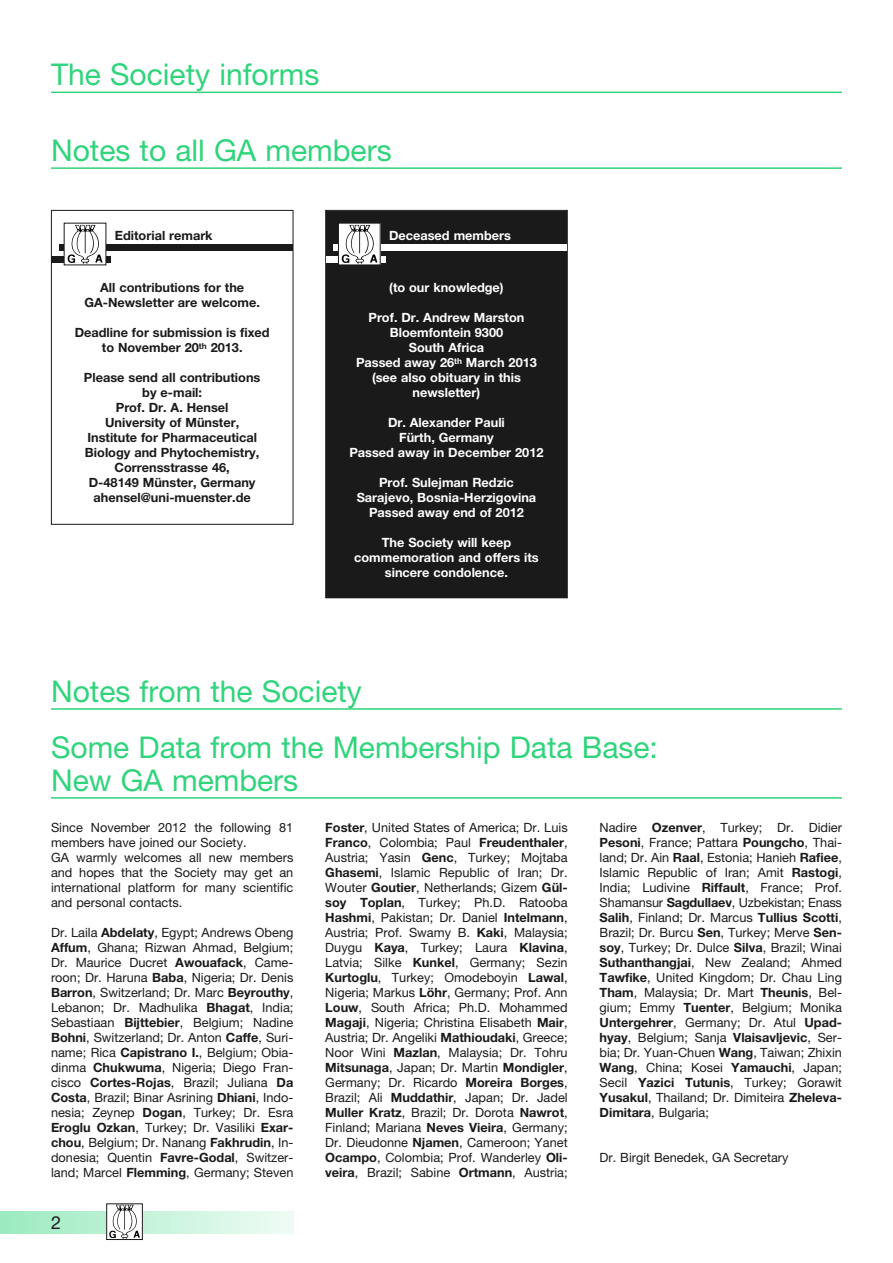
<style>
.page{position:relative;width:893px;height:1263px;background:#fff}
.page>*{position:absolute;margin:0;border:0;box-sizing:border-box;transform-origin:0 0}
.t1{font:30px/55.9px "Helvetica Neue LT Std";color:#2fd47b}
.t2{font:18px "Helvetica Neue LT Std";color:#1b1a1b}
.t3{font:12.75px/15px "Helvetica Neue LT Std";color:#1b1a1b;text-align:justify}
.t4{font:700 12.75px/15px "Helvetica Neue LT Std";color:#fff;text-align:center}
.t5{font:700 12.75px/15px "Helvetica Neue LT Std";color:#1b1a1b;text-align:center}
.s1{font-weight:700}
</style>
<div class="page">
<svg style="left:0;top:1212px;width:293px;height:21px;background:#c5f3da"></svg>
<img style="left:108px;top:1205px;width:33px;height:33px">
<div style="left:106px;top:1203px;width:37px;height:37px;border:1px solid #1b1a1b"></div>
<div style="left:326px;top:211px;width:241px;height:386px;background:#1b1a1b"></div>
<div style="left:325px;top:210px;width:243px;height:388px;border:1px solid #1b1a1b"></div>
<div style="left:334px;top:244px;width:233px;height:6px;background:#fff"></div>
<svg style="left:326px;top:257px;width:60px;height:6px"></svg>
<img style="left:340px;top:225px;width:39px;height:38px">
<hr style="left:51px;top:167px;width:791px;height:2px;background:#2fd47b">
<hr style="left:51px;top:92px;width:791px;height:1px;background:#2fd47b">
<div style="left:51px;top:210px;width:242px;height:315px;border:1px solid #1b1a1b"></div>
<div style="left:60px;top:244px;width:233px;height:6px;background:#1b1a1b"></div>
<svg style="left:51px;top:257px;width:60px;height:6px"></svg>
<img style="left:66px;top:225px;width:38px;height:38px">
<hr style="left:51px;top:708px;width:791px;height:2px;background:#2fd47b">
<hr style="left:51px;top:797px;width:791px;height:2px;background:#2fd47b">
<h1 class="t1" style="left:51px;top:49px;width:270px">The Society informs</h1>
<h1 class="t1" style="left:51px;top:125px;width:342px">Notes to all GA members</h1>
<p class="t5" style="left:115px;top:229px;width:99px">Editorial remark</p>
<p class="t5" style="left:85px;top:281px;width:177px">All contributions for the<br>GA-Newsletter are welcome.</p>
<p class="t5" style="left:75px;top:326px;width:196px">Deadline for submission is fixed to November 20<sup>th</sup> 2013.</p>
<p class="t5" style="left:84px;top:371px;width:178px">Please send all contributions by e-mail:<br>Prof. Dr. A. Hensel<br>University of Münster,<br>Institute for Pharmaceutical<br>Biology and Phytochemistry,<br>Corrensstrasse 46,<br>D-48149 Münster, Germany ahensel@uni-muenster.de</p>
<p class="t4" style="left:389px;top:229px;width:123px">Deceased members</p>
<p class="t4" style="left:389px;top:281px;width:116px">(to our knowledge)</p>
<p class="t4" style="left:356px;top:311px;width:182px">Prof. Dr. Andrew Marston<br>Bloemfontein 9300<br>South Africa<br>Passed away 26<sup>th</sup> March 2013 (see also obituary in this newsletter)</p>
<p class="t4" style="left:349px;top:416px;width:196px">Dr. Alexander Pauli<br>Fürth, Germany<br>Passed away in December 2012</p>
<p class="t4" style="left:357px;top:476px;width:181px">Prof. Sulejman Redzic<br>Sarajevo, Bosnia-Herzigovina<br>Passed away end of 2012</p>
<p class="t4" style="left:354px;top:536px;width:186px">The Society will keep commemoration and offers its sincere condolence.</p>
<h1 class="t1" style="left:51px;top:666px;width:608px">Notes from the Society<br>Some Data from the Membership Data Base:</h1>
<h1 class="t1" style="left:51px;top:755px;width:249px">New GA members</h1>
<p class="t3" style="left:51px;top:821px;width:244px;text-align:left">Since November 2012 the following 81 members have joined our Society.<br>GA warmly welcomes all new members and hopes that the Society may get an international platform for many scientific and personal contacts.</p>
<p class="t3" style="left:51px;top:926px;width:244px">Dr. Laila <span class="s1">Abdelaty</span>, Egypt; Andrews Obeng <span class="s1">Affum</span>, Ghana; Rizwan Ahmad, Belgium; Dr. Maurice Ducret <span class="s1">Awouafack</span>, Came&shy;roon; Dr. Haruna <span class="s1">Baba</span>, Nigeria; Dr. Denis <span class="s1">Barron</span>, Switzerland; Dr. Marc <span class="s1">Beyrouthy</span>, Lebanon; Dr. Madhulika <span class="s1">Bhagat</span>, India; Sebastiaan <span class="s1">Bijttebier</span>, Belgium; Nadine <span class="s1">Bohni</span>, Switzerland; Dr. Anton <span class="s1">Caffe</span>, Suri&shy;name; Rica <span class="s1">Capistrano I.</span>, Belgium; Obia&shy;dinma <span class="s1">Chukwuma</span>, Nigeria; Diego Fran&shy;cisco <span class="s1">Cortes-Rojas</span>, Brazil; Juliana <span class="s1">Da Costa</span>, Brazil; Binar Asrining <span class="s1">Dhiani</span>, Indo&shy;nesia; Zeynep <span class="s1">Dogan</span>, Turkey; Dr. Esra <span class="s1">Eroglu Ozkan</span>, Turkey; Dr. Vasiliki <span class="s1">Exar&shy;chou</span>, Belgium; Dr. Nanang <span class="s1">Fakhrudin</span>, In&shy;donesia; Quentin <span class="s1">Favre-Godal</span>, Switzer&shy;land; Marcel <span class="s1">Flemming</span>, Germany; Steven</p>
<p class="t3" style="left:325px;top:821px;width:244px"><span class="s1">Foster</span>, United States of America; Dr. Luis <span class="s1">Franco</span>, Colombia; Paul <span class="s1">Freudenthaler</span>, Austria; Yasin <span class="s1">Genc</span>, Turkey; Mojtaba <span class="s1">Ghasemi</span>, Islamic Republic of Iran; Dr.<br>Wouter <span class="s1">Goutier</span>, Netherlands; Gizem <span class="s1">Gül&shy;soy Toplan</span>, Turkey; Ph.D. Ratooba <span class="s1">Hashmi</span>, Pakistan; Dr. Daniel <span class="s1">Intelmann</span>, Austria; Prof. Swamy B. <span class="s1">Kaki</span>, Malaysia; Duygu <span class="s1">Kaya</span>, Turkey; Laura <span class="s1">Klavina</span>, Latvia; Silke <span class="s1">Kunkel</span>, Germany; Sezin <span class="s1">Kurtoglu</span>, Turkey; Omodeboyin <span class="s1">Lawal</span>, Nigeria; Markus <span class="s1">Löhr</span>, Germany; Prof. Ann <span class="s1">Louw</span>, South Africa; Ph.D. Mohammed <span class="s1">Magaji</span>, Nigeria; Christina Elisabeth <span class="s1">Mair</span>, Austria; Dr. Angeliki <span class="s1">Mathioudaki</span>, Greece; Noor Wini <span class="s1">Mazlan</span>, Malaysia; Dr. Tohru <span class="s1">Mitsunaga</span>, Japan; Dr. Martin <span class="s1">Mondigler</span>, Germany; Dr. Ricardo <span class="s1">Moreira Borges</span>, Brazil; Ali <span class="s1">Muddathir</span>, Japan; Dr. Jadel <span class="s1">Muller Kratz</span>, Brazil; Dr. Dorota <span class="s1">Nawrot</span>, Finland; Mariana <span class="s1">Neves Vieira</span>, Germany; Dr. Dieudonne <span class="s1">Njamen</span>, Cameroon; Yanet <span class="s1">Ocampo</span>, Colombia; Prof. Wanderley <span class="s1">Oli&shy;veira</span>, Brazil; Sabine <span class="s1">Ortmann</span>, Austria;</p>
<p class="t3" style="left:600px;top:821px;width:244px">Nadire <span class="s1">Ozenver</span>, Turkey; Dr. Didier <span class="s1">Pesoni</span>, France; Pattara <span class="s1">Poungcho</span>, Thai&shy;land; Dr. Ain <span class="s1">Raal</span>, Estonia; Hanieh <span class="s1">Rafiee</span>, Islamic Republic of Iran; Amit <span class="s1">Rastogi</span>, India; Ludivine <span class="s1">Riffault</span>, France; Prof.<br>Shamansur <span class="s1">Sagdullaev</span>, Uzbekistan; Enass <span class="s1">Salih</span>, Finland; Dr. Marcus <span class="s1">Tullius Scotti</span>, Brazil; Dr. Burcu <span class="s1">Sen</span>, Turkey; Merve <span class="s1">Sen&shy;soy</span>, Turkey; Dr. Dulce <span class="s1">Silva</span>, Brazil; Winai <span class="s1">Suthanthangjai</span>, New Zealand; Ahmed <span class="s1">Tawfike</span>, United Kingdom; Dr. Chau Ling <span class="s1">Tham</span>, Malaysia; Dr. Mart <span class="s1">Theunis</span>, Bel&shy;gium; Emmy <span class="s1">Tuenter</span>, Belgium; Monika <span class="s1">Untergehrer</span>, Germany; Dr. Atul <span class="s1">Upad&shy;hyay</span>, Belgium; Sanja <span class="s1">Vlaisavljevic</span>, Ser&shy;bia; Dr. Yuan-Chuen <span class="s1">Wang</span>, Taiwan; Zhixin <span class="s1">Wang</span>, China; Kosei <span class="s1">Yamauchi</span>, Japan; Secil <span class="s1">Yazici Tutunis</span>, Turkey; Gorawit <span class="s1">Yusakul</span>, Thailand; Dr. Dimiteira <span class="s1">Zheleva-Dimitara</span>, Bulgaria;</p>
<p class="t3" style="left:600px;top:1151px;width:190px">Dr. Birgit Benedek, GA Secretary</p>
<h2 class="t2" style="left:51px;top:1216px;width:12px">2</h2>
</div>
